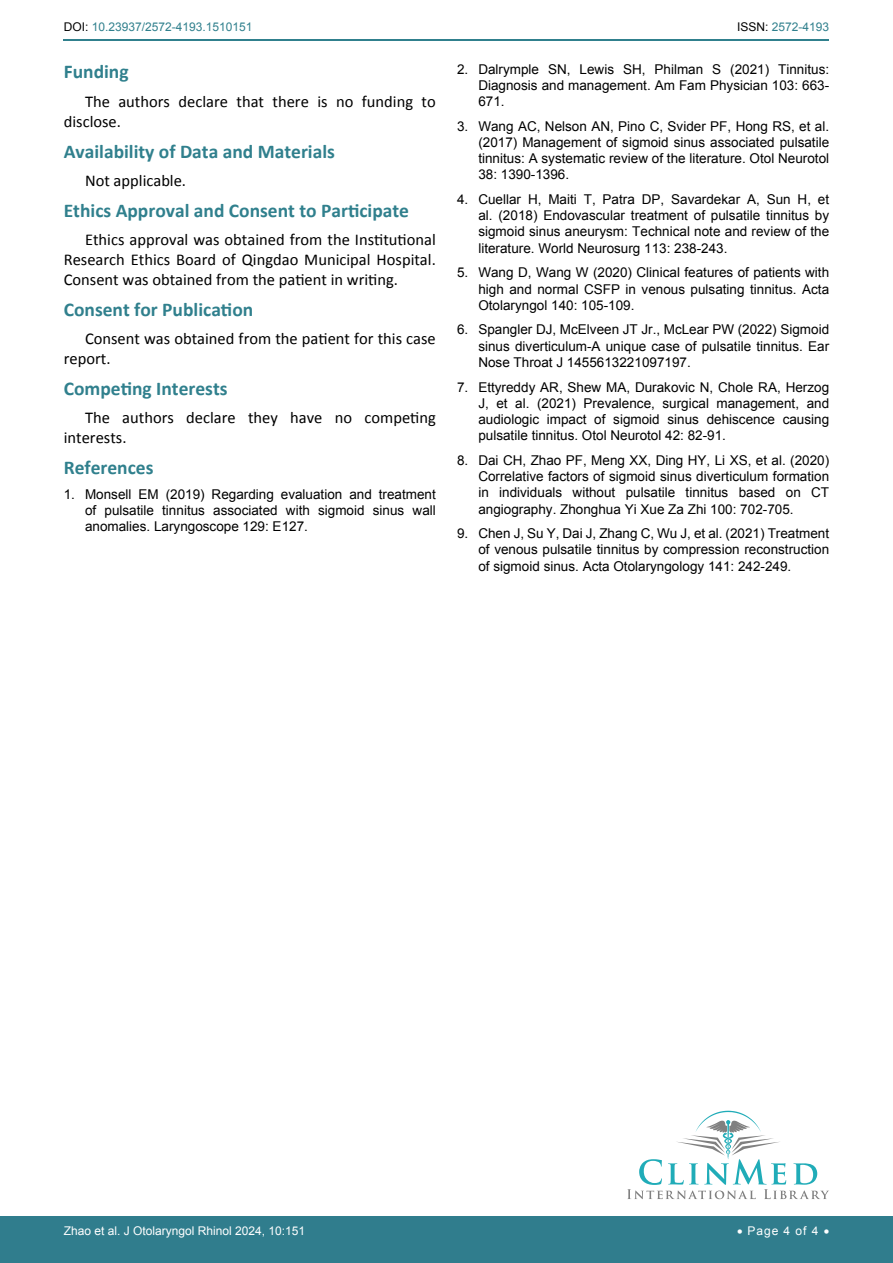
<style>
.page{position:relative;width:893px;height:1263px;background:#fff}
.page>*{position:absolute;margin:0;border:0;box-sizing:border-box;transform-origin:0 0}
.t1{font:700 19.5px "Calibri";color:#30808d}
.t2{font:16.5px/19.8px "Calibri";color:#000}
.t3{font:13.5px/16.2px "Arial";color:#000;text-align:justify}
.t4{font:12px "Arial";color:#fff}
.t5{font:12px "Arial";color:#30808d}
.s1{color:#000}
</style>
<div class="page">
<hr style="left:64px;top:40px;width:765px;height:1px;background:#30808d">
<div style="left:0;top:1217px;width:893px;height:46px;background:#307d8d"></div>
<svg style="left:627px;top:1111px;width:202px;height:88px"></svg>
<p class="t5" style="left:64px;top:19px;width:190px"><span class="s1">DOI:</span> 10.23937/2572-4193.1510151</p>
<p class="t5" style="left:737px;top:19px;width:94px"><span class="s1">ISSN:</span> 2572-4193</p>
<h1 class="t1" style="left:64px;top:59px;width:66px">Funding</h1>
<p class="t2" style="left:64px;top:91px;width:374px;text-indent:21px">The authors declare that there is no funding to disclose.</p>
<h1 class="t1" style="left:64px;top:139px;width:273px">Availability of Data and Materials</h1>
<p class="t2" style="left:85px;top:170px;width:103px">Not applicable.</p>
<h1 class="t1" style="left:64px;top:198px;width:347px">Ethics Approval and Consent to Participate</h1>
<p class="t2" style="left:64px;top:230px;width:374px;text-align:justify;text-indent:21px">Ethics approval was obtained from the Institutional Research Ethics Board of Qingdao Municipal Hospital.<br>Consent was obtained from the patient in writing.</p>
<h1 class="t1" style="left:64px;top:297px;width:191px">Consent for Publication</h1>
<p class="t2" style="left:64px;top:329px;width:374px;text-indent:21px">Consent was obtained from the patient for this case report.</p>
<h1 class="t1" style="left:64px;top:376px;width:165px">Competing Interests</h1>
<p class="t2" style="left:64px;top:408px;width:374px;text-indent:21px">The authors declare they have no competing interests.</p>
<h1 class="t1" style="left:64px;top:455px;width:91px">References</h1>
<p class="t3" style="left:85px;top:486px;width:352px;text-indent:-21px">1. Monsell EM (2019) Regarding evaluation and treatment of pulsatile tinnitus associated with sigmoid sinus wall anomalies. Laryngoscope 129: E127.</p>
<p class="t3" style="left:478px;top:61px;width:352px;text-indent:-21px">2. Dalrymple SN, Lewis SH, Philman S (2021) Tinnitus:<br>Diagnosis and management. Am Fam Physician 103: 663- 671.</p>
<p class="t3" style="left:478px;top:118px;width:352px;text-indent:-21px">3. Wang AC, Nelson AN, Pino C, Svider PF, Hong RS, et al. (2017) Management of sigmoid sinus associated pulsatile tinnitus: A systematic review of the literature. Otol Neurotol 38: 1390-1396.</p>
<p class="t3" style="left:478px;top:191px;width:352px;text-indent:-21px">4. Cuellar H, Maiti T, Patra DP, Savardekar A, Sun H, et al. (2018) Endovascular treatment of pulsatile tinnitus by sigmoid sinus aneurysm: Technical note and review of the literature. World Neurosurg 113: 238-243.</p>
<p class="t3" style="left:478px;top:265px;width:352px;text-indent:-21px">5. Wang D, Wang W (2020) Clinical features of patients with high and normal CSFP in venous pulsating tinnitus. Acta Otolaryngol 140: 105-109.</p>
<p class="t3" style="left:478px;top:322px;width:352px;text-indent:-21px">6. Spangler DJ, McElveen JT Jr., McLear PW (2022) Sigmoid sinus diverticulum-A unique case of pulsatile tinnitus. Ear Nose Throat J 1455613221097197.</p>
<p class="t3" style="left:478px;top:379px;width:352px;text-indent:-21px">7. Ettyreddy AR, Shew MA, Durakovic N, Chole RA, Herzog J, et al. (2021) Prevalence, surgical management, and audiologic impact of sigmoid sinus dehiscence causing pulsatile tinnitus. Otol Neurotol 42: 82-91.</p>
<p class="t3" style="left:478px;top:452px;width:352px;text-indent:-21px">8. Dai CH, Zhao PF, Meng XX, Ding HY, Li XS, et al. (2020)<br>Correlative factors of sigmoid sinus diverticulum formation in individuals without pulsatile tinnitus based on CT angiography. Zhonghua Yi Xue Za Zhi 100: 702-705.</p>
<p class="t3" style="left:478px;top:525px;width:352px;text-indent:-21px">9. Chen J, Su Y, Dai J, Zhang C, Wu J, et al. (2021) Treatment of venous pulsatile tinnitus by compression reconstruction of sigmoid sinus. Acta Otolaryngology 141: 242-249.</p>
<p class="t4" style="left:64px;top:1223px;width:243px">Zhao et al. J Otolaryngol Rhinol 2024, 10:151</p>
<p class="t4" style="left:737px;top:1223px;width:94px">• Page 4 of 4 •</p>
</div>
